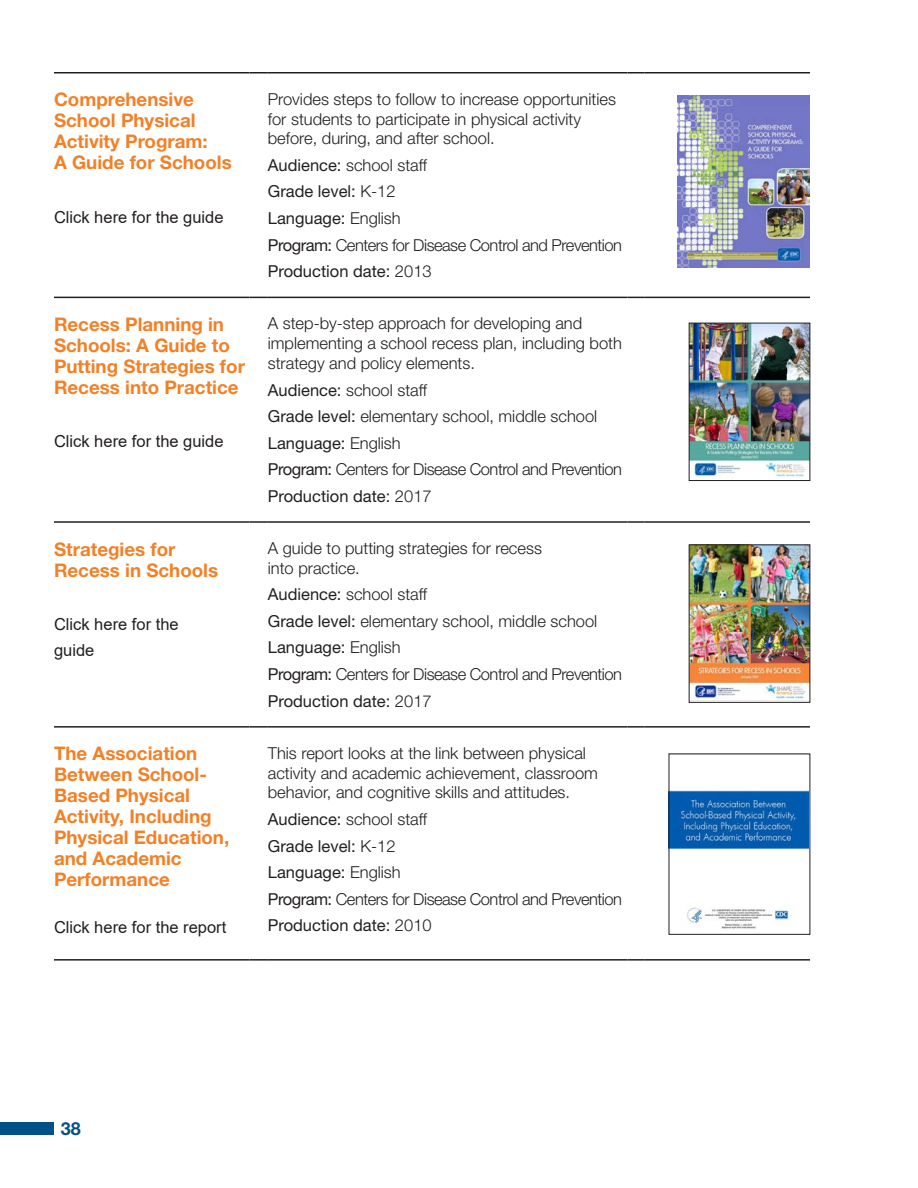
<style>
.page{position:relative;width:918px;height:1188px;background:#fff}
.page>*{position:absolute;margin:0;border:0;box-sizing:border-box;transform-origin:0 0}
.t1{font:700 18.75px/21px "Helvetica Neue LT Std";color:#f48026}
.t2{font:700 18px "Helvetica Neue LT Std";color:#005187}
.t3{font:300 16.5px/26.5px "Helvetica Neue LT Std";color:#231f20}
.t4{font:300 16.5px/26.5px "Helvetica Neue LT Std";letter-spacing:-.03em;color:#231f20}
.t5{font:16.5px/26.5px "Arial";color:#231f20}
.s1{font-weight:400}
</style>
<div class="page">
<div style="left:0;top:1122px;width:54px;height:13px;background:#005187"></div>
<hr style="left:54px;top:959px;width:195px;height:2px;background:#231f20">
<svg style="left:249px;top:959px;width:19px;height:2px"></svg>
<hr style="left:268px;top:959px;width:359px;height:2px;background:#231f20">
<svg style="left:627px;top:959px;width:18px;height:2px"></svg>
<hr style="left:645px;top:959px;width:165px;height:2px;background:#231f20">
<hr style="left:54px;top:726px;width:195px;height:2px;background:#231f20">
<svg style="left:249px;top:726px;width:19px;height:2px"></svg>
<hr style="left:268px;top:726px;width:359px;height:2px;background:#231f20">
<svg style="left:627px;top:726px;width:18px;height:2px"></svg>
<hr style="left:645px;top:726px;width:165px;height:2px;background:#231f20">
<hr style="left:54px;top:521px;width:195px;height:2px;background:#231f20">
<svg style="left:249px;top:521px;width:19px;height:2px"></svg>
<hr style="left:268px;top:521px;width:359px;height:2px;background:#231f20">
<svg style="left:627px;top:521px;width:18px;height:2px"></svg>
<hr style="left:645px;top:521px;width:165px;height:2px;background:#231f20">
<hr style="left:54px;top:297px;width:195px;height:1px;background:#231f20">
<svg style="left:249px;top:297px;width:19px;height:1px"></svg>
<hr style="left:268px;top:297px;width:359px;height:1px;background:#231f20">
<svg style="left:627px;top:297px;width:18px;height:1px"></svg>
<hr style="left:645px;top:297px;width:165px;height:1px;background:#231f20">
<hr style="left:54px;top:72px;width:195px;height:2px;background:#231f20">
<svg style="left:249px;top:72px;width:19px;height:2px"></svg>
<hr style="left:268px;top:72px;width:359px;height:2px;background:#231f20">
<svg style="left:627px;top:72px;width:18px;height:2px"></svg>
<hr style="left:645px;top:72px;width:165px;height:2px;background:#231f20">
<img style="left:677px;top:96px;width:133px;height:171px">
<img style="left:691px;top:325px;width:117px;height:152px">
<div style="left:689px;top:323px;width:121px;height:158px;border:1px solid #231f20"></div>
<img style="left:691px;top:547px;width:117px;height:153px">
<div style="left:689px;top:545px;width:121px;height:157px;border:1px solid #231f20"></div>
<img style="left:671px;top:790px;width:137px;height:139px">
<p class="t1" style="left:54px;top:89px;width:179px">Comprehensive<br>School Physical<br>Activity Program:<br>A Guide for Schools</p>
<p class="t5" style="left:54px;top:203px;width:171px">Click here for the guide</p>
<p class="t1" style="left:54px;top:313px;width:192px">Recess Planning in<br>Schools: A Guide to<br>Putting Strategies for<br>Recess into Practice</p>
<p class="t5" style="left:54px;top:428px;width:171px">Click here for the guide</p>
<p class="t1" style="left:54px;top:538px;width:166px">Strategies for<br>Recess in Schools</p>
<p class="t5" style="left:54px;top:611px;width:126px">Click here for the guide</p>
<p class="t1" style="left:54px;top:743px;width:177px">The Association<br>Between School-<br>Based Physical<br>Activity, Including<br>Physical Education, and Academic<br>Performance</p>
<p class="t5" style="left:54px;top:914px;width:174px">Click here for the report</p>
<p class="t3" style="left:268px;top:89px;width:350px;line-height:19.8px">Provides steps to follow to increase opportunities for students to participate in physical activity before, during, and after school.</p>
<p class="t4" style="left:268px;top:151px;width:356px"><span class="s1">Audience:</span> school staff<br><span class="s1">Grade level:</span> K-12<br><span class="s1">Language:</span> English<br><span class="s1">Program:</span> Centers for Disease Control and Prevention<br><span class="s1">Production date:</span> 2013</p>
<p class="t3" style="left:268px;top:313px;width:356px;line-height:19.8px">A step-by-step approach for developing and implementing a school recess plan, including both strategy and policy elements.</p>
<p class="t3" style="left:268px;top:376px;width:356px"><span class="s1">Audience:</span> school staff<br><span class="s1">Grade level:</span> elementary school, middle school <span class="s1">Language:</span> English<br><span class="s1">Program:</span> Centers for Disease Control and Prevention <span class="s1">Production date:</span> 2017</p>
<p class="t3" style="left:268px;top:538px;width:276px;line-height:19.8px">A guide to putting strategies for recess into practice.</p>
<p class="t3" style="left:268px;top:581px;width:356px"><span class="s1">Audience:</span> school staff<br><span class="s1">Grade level:</span> elementary school, middle school <span class="s1">Language:</span> English<br><span class="s1">Program:</span> Centers for Disease Control and Prevention <span class="s1">Production date:</span> 2017</p>
<p class="t3" style="left:268px;top:743px;width:332px;line-height:19.8px">This report looks at the link between physical activity and academic achievement, classroom behavior, and cognitive skills and attitudes.</p>
<p class="t4" style="left:268px;top:806px;width:356px"><span class="s1">Audience:</span> school staff<br><span class="s1">Grade level:</span> K-12<br><span class="s1">Language:</span> English<br><span class="s1">Program:</span> Centers for Disease Control and Prevention<br><span class="s1">Production date:</span> 2010</p>
<p class="t2" style="left:61px;top:1117px;width:22px">38</p>
</div>
